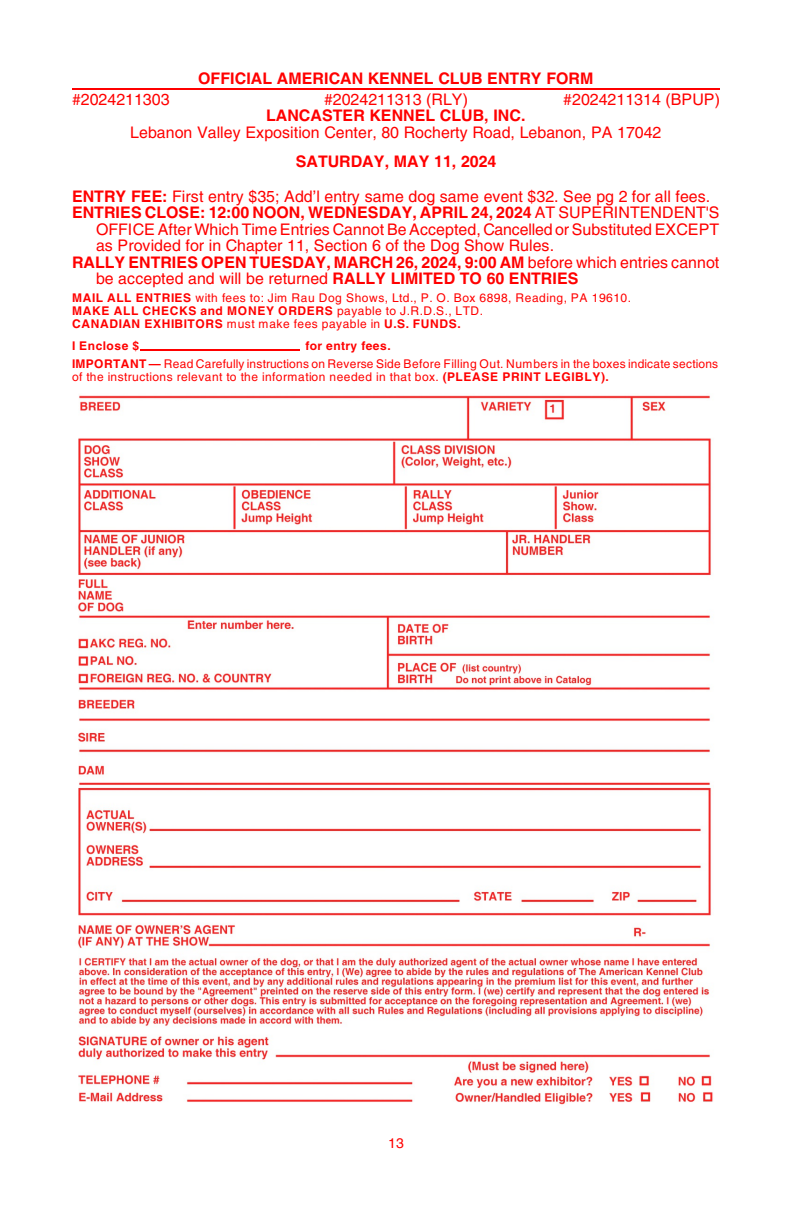
<style>
.page{position:relative;width:792px;height:1224px;background:#fff}
.page>*{position:absolute;margin:0;border:0;box-sizing:border-box;transform-origin:0 0}
.t1{font:16px/34.6px "Helvetica";color:#f00}
.t2{font:700 16px "Helvetica";color:#f00}
.t3{font:14px "Helvetica";color:#f00}
.t4{font:12px/18px "Helvetica";letter-spacing:.025em;color:#f00}
.t5{font:12px/13px "Helvetica";letter-spacing:.045em;color:#f00}
.t6{font:700 12px "Helvetica";letter-spacing:.045em;color:#f00}
.s1{font-weight:700}
.s2{font-weight:400}
</style>
<div class="page">
<img style="left:78px;top:395px;width:635px;height:710px">
<hr style="left:72px;top:88px;width:648px;height:2px;background:#f00">
<hr style="left:140px;top:349px;width:160px;height:1px;background:#f00">
<p class="t2" style="left:198px;top:72px;width:397px">OFFICIAL AMERICAN KENNEL CLUB ENTRY FORM</p>
<p class="t1" style="left:72px;top:83px;width:99px">#2024211303</p>
<p class="t1" style="left:324px;top:83px;width:146px">#2024211313 (RLY)</p>
<p class="t1" style="left:563px;top:83px;width:158px">#2024211314 (BPUP)</p>
<p class="t2" style="left:266px;top:110px;width:261px">LANCASTER KENNEL CLUB, INC.</p>
<p class="t1" style="left:130px;top:117px;width:533px">Lebanon Valley Exposition Center, 80 Rocherty Road, Lebanon, PA 17042</p>
<p class="t1" style="left:72px;top:146px;width:640px;text-indent:224px"><span class="s1">SATURDAY, MAY 11, 2024<br>ENTRY FEE:</span> First entry $35; Add’l entry same dog same event $32. See pg 2 for all fees.</p>
<p class="t2" style="left:72px;top:207px;width:649px">ENTRIES CLOSE: 12:00 NOON, WEDNESDAY, APRIL 24, 2024 <span class="s2">AT SUPERINTENDENT'S</span></p>
<p class="t1" style="left:96px;top:213px;width:625px">OFFICE After Which Time Entries Cannot Be Accepted, Cancelled or Substituted EXCEPT</p>
<p class="t1" style="left:96px;top:230px;width:460px">as Provided for in Chapter 11, Section 6 of the Dog Show Rules.</p>
<p class="t2" style="left:72px;top:256px;width:649px">RALLY ENTRIES OPEN TUESDAY, MARCH 26, 2024, 9:00 AM <span class="s2">before which entries cannot</span></p>
<p class="t1" style="left:96px;top:262px;width:484px">be accepted and will be returned <span class="s1">RALLY LIMITED TO 60 ENTRIES</span></p>
<p class="t5" style="left:72px;top:292px;width:561px"><span class="s1">MAIL ALL ENTRIES</span> with fees to: Jim Rau Dog Shows, Ltd., P. O. Box 6898, Reading, PA 19610.<br><span class="s1">MAKE ALL CHECKS and MONEY ORDERS</span> payable to J.R.D.S., LTD.<br><span class="s1">CANADIAN EXHIBITORS</span> must make fees payable in <span class="s1">U.S. FUNDS.</span></p>
<p class="t6" style="left:72px;top:342px;width:69px">I Enclose $</p>
<p class="t4" style="left:72px;top:338px;width:648px;text-indent:233px"><span class="s1">for entry fees.<br>IMPORTANT —</span> Read Carefully instructions on Reverse Side Before Filling Out. Numbers in the boxes indicate sections</p>
<p class="t4" style="left:72px;top:369px;width:538px">of the instructions relevant to the information needed in that box. <span class="s1">(PLEASE PRINT LEGIBLY).</span></p>
<p class="t3" style="left:388px;top:1138px;width:17px">13</p>
</div>
